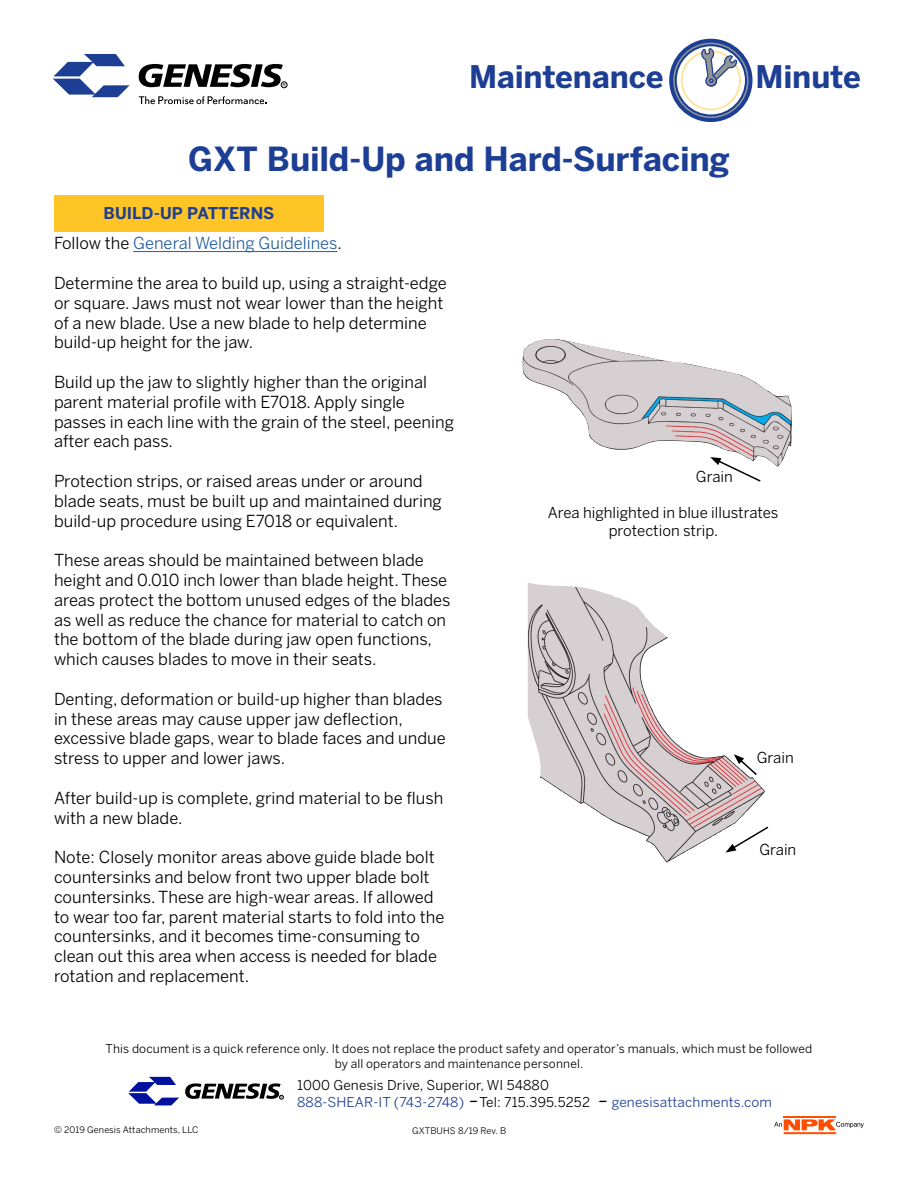
<style>
.page{position:relative;width:918px;height:1188px;background:#fff}
.page>*{position:absolute;margin:0;border:0;box-sizing:border-box;transform-origin:0 0}
.t1{font:700 33px "Benton Sans";letter-spacing:-.005em;color:#1c3e94}
.t2{font:700 30.9px "Benton Sans";letter-spacing:-.005em;color:#1c3e94}
.t3{font:16.5px/19.8px "Benton Sans";color:#000}
.t4{font:16.5px "Benton Sans";color:#215e9e}
.t5{font:700 16.2px "Benton Sans";color:#1c3e94}
.t6{font:15px/18px "Benton Sans";color:#000;text-align:center}
.t7{font:13.5px/16.5px "Benton Sans";letter-spacing:.01em;color:#000}
.t8{font:12px/14.4px "Benton Sans";letter-spacing:.015em;color:#000;text-align:center}
.t9{font:9px "Benton Sans";letter-spacing:.01em;color:#000}
.s1{color:#000}
.s2{color:#1c3e94}
.s3{font-style:italic;font-size:21px}
</style>
<div class="page">
<svg style="left:139px;top:64px;width:148px;height:24px"></svg>
<svg style="left:53px;top:54px;width:77px;height:43px"></svg>
<svg style="left:139px;top:96px;width:127px;height:8px"></svg>
<svg style="left:671px;top:41px;width:80px;height:79px"></svg>
<div style="left:669px;top:39px;width:84px;height:83px;border:4px solid #1c3e94;border-radius:50%"></div>
<svg style="left:676px;top:45px;width:70px;height:71px"></svg>
<div style="left:675px;top:44px;width:72px;height:73px;border:2px solid #1c3e94;border-radius:50%"></div>
<div style="left:681px;top:50px;width:60px;height:60px;border:2px dashed #ffc425;border-radius:50%"></div>
<svg style="left:701px;top:48px;width:36px;height:39px"></svg>
<svg style="left:185px;top:1083px;width:99px;height:16px"></svg>
<svg style="left:128px;top:1077px;width:51px;height:28px"></svg>
<hr style="left:133px;top:251px;width:204px;height:1px;background:#215e9e">
<div style="left:54px;top:195px;width:270px;height:36px;background:#ffc425"></div>
<img style="left:522px;top:339px;width:270px;height:128px">
<svg style="left:710px;top:457px;width:52px;height:25px"></svg>
<img style="left:528px;top:583px;width:237px;height:280px">
<svg style="left:734px;top:754px;width:24px;height:23px"></svg>
<svg style="left:725px;top:825px;width:44px;height:28px"></svg>
<hr style="left:784px;top:1116px;width:52px;height:2px;background:#ff4e00">
<svg style="left:774px;top:1119px;width:90px;height:15px"></svg>
<h2 class="t2" style="left:469px;top:58px;width:196px">Maintenance</h2>
<h2 class="t2" style="left:756px;top:58px;width:107px">Minute</h2>
<h1 class="t1" style="left:188px;top:139px;width:543px">GXT Build-Up and Hard-Surfacing</h1>
<p class="t5" style="left:104px;top:204px;width:172px">BUILD-UP PATTERNS</p>
<p class="t4" style="left:54px;top:234px;width:289px"><span class="s1">Follow the</span> General Welding Guidelines<span class="s1">.</span></p>
<p class="t3" style="left:54px;top:273px;width:394px">Determine the area to build up, using a straight-edge or square. Jaws must not wear lower than the height of a new blade. Use a new blade to help determine build-up height for the jaw.</p>
<p class="t3" style="left:54px;top:372px;width:402px">Build up the jaw to slightly higher than the original parent material profile with E7018. Apply single passes in each line with the grain of the steel, peening after each pass.</p>
<p class="t3" style="left:54px;top:471px;width:389px">Protection strips, or raised areas under or around blade seats, must be built up and maintained during build-up procedure using E7018 or equivalent.</p>
<p class="t3" style="left:54px;top:550px;width:398px">These areas should be maintained between blade height and 0.010 inch lower than blade height. These areas protect the bottom unused edges of the blades as well as reduce the chance for material to catch on the bottom of the blade during jaw open functions, which causes blades to move in their seats.</p>
<p class="t3" style="left:54px;top:689px;width:393px">Denting, deformation or build-up higher than blades in these areas may cause upper jaw deflection, excessive blade gaps, wear to blade faces and undue stress to upper and lower jaws.</p>
<p class="t3" style="left:54px;top:788px;width:391px">After build-up is complete, grind material to be flush with a new blade.</p>
<p class="t3" style="left:54px;top:847px;width:392px">Note: Closely monitor areas above guide blade bolt countersinks and below front two upper blade bolt countersinks. These are high-wear areas. If allowed to wear too far, parent material starts to fold into the countersinks, and it becomes time-consuming to clean out this area when access is needed for blade rotation and replacement.</p>
<p class="t6" style="left:696px;top:467px;width:39px">Grain</p>
<p class="t6" style="left:548px;top:504px;width:232px">Area highlighted in blue illustrates protection strip.</p>
<p class="t6" style="left:757px;top:748px;width:39px">Grain</p>
<p class="t6" style="left:759px;top:840px;width:39px">Grain</p>
<p class="t8" style="left:106px;top:1042px;width:708px">This document is a quick reference only. It does not replace the product safety and operator’s manuals, which must be followed by all operators and maintenance personnel.</p>
<p class="t9" style="left:54px;top:1125px;width:146px">© 2019 Genesis Attachments, LLC</p>
<p class="t7" style="left:297px;top:1077px;width:476px">1000 Genesis Drive, Superior, WI 54880<br><span class="s2">888-SHEAR-IT (743-2748)</span><span class="s3">–</span>Tel: 715.395.5252 <span class="s3">–</span><span class="s2">genesisattachments.com</span></p>
<p class="t9" style="left:412px;top:1125px;width:95px">GXTBUHS 8/19 Rev. B</p>
</div>
